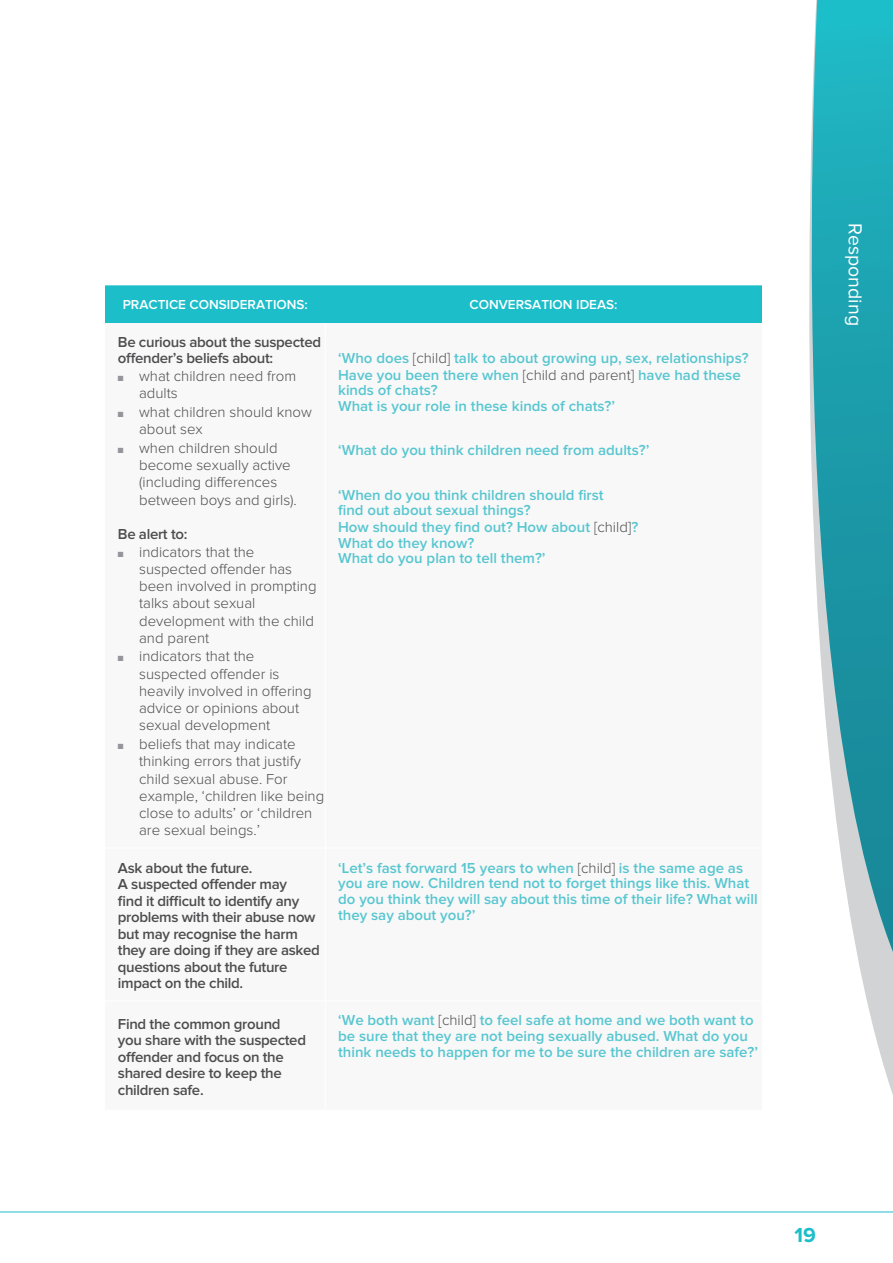
<style>
.page{position:relative;width:893px;height:1263px;background:#fff}
.page>*{position:absolute;margin:0;border:0;box-sizing:border-box;transform-origin:0 0}
.t1{font:700 21px "Proxima Nova";color:#1cbeca}
.t2{font:19.5px "Proxima Nova";color:#fff}
.t3{font:600 15px/15.8px "Proxima Nova";color:#57c6d0}
.t4{font:300 15px/17.2px "Proxima Nova";color:#4d4d4f}
.t5{font:600 15px/16.5px "Proxima Nova";letter-spacing:-.02em;color:#4d4d4f}
.t6{font:600 13.5px "Proxima Nova";color:#fff}
.s1{color:#939598}
.s2{font-weight:300;color:#4d4d4f}
</style>
<div class="page">
<hr style="left:0;top:1212px;width:893px;height:1px;background:#1cbeca">
<svg style="left:872px;top:1023px;width:21px;height:72px;fill:#d3d5d6"></svg>
<svg style="left:809px;top:0;width:84px;height:1023px"></svg>
<div style="left:105px;top:322px;width:220px;height:526px;background:#f8f8f8"></div>
<div style="left:325px;top:322px;width:437px;height:526px;background:#f8f8f8"></div>
<div style="left:105px;top:848px;width:220px;height:153px;background:#f8f8f8"></div>
<div style="left:325px;top:848px;width:437px;height:153px;background:#f8f8f8"></div>
<div style="left:105px;top:1001px;width:220px;height:109px;background:#f8f8f8"></div>
<div style="left:325px;top:1001px;width:437px;height:109px;background:#f8f8f8"></div>
<hr style="left:325px;top:322px;width:1px;height:525px;background:#fff">
<hr style="left:105px;top:847px;width:220px;height:1px;background:#fff">
<hr style="left:325px;top:847px;width:437px;height:1px;background:#fff">
<hr style="left:325px;top:848px;width:1px;height:152px;background:#fff">
<hr style="left:105px;top:1000px;width:220px;height:1px;background:#fff">
<hr style="left:325px;top:1000px;width:437px;height:1px;background:#fff">
<hr style="left:325px;top:1001px;width:1px;height:109px;background:#fff">
<div style="left:105px;top:285px;width:220px;height:37px;background:#1cbeca"></div>
<div style="left:325px;top:285px;width:437px;height:37px;background:#1cbeca"></div>
<p class="t6" style="left:123px;top:298px;width:187px">PRACTICE CONSIDERATIONS:</p>
<p class="t6" style="left:470px;top:298px;width:149px">CONVERSATION IDEAS:</p>
<p class="t5" style="left:118px;top:334px;width:205px">Be curious about the suspected offender’s beliefs about:</p>
<p class="t4" style="left:139px;top:368px;width:159px;text-indent:-21px"><span class="s1">■</span> what children need from adults</p>
<p class="t4" style="left:139px;top:404px;width:174px;text-indent:-21px"><span class="s1">■</span> what children should know about sex</p>
<p class="t4" style="left:139px;top:439px;width:159px;text-indent:-21px"><span class="s1">■</span> when children should become sexually active (including differences between boys and girls).</p>
<p class="t5" style="left:118px;top:527px;width:71px">Be alert to:</p>
<p class="t4" style="left:139px;top:544px;width:179px;text-indent:-21px"><span class="s1">■</span> indicators that the suspected offender has been involved in prompting talks about sexual development with the child and parent</p>
<p class="t4" style="left:139px;top:648px;width:174px;text-indent:-21px"><span class="s1">■</span> indicators that the suspected offender is heavily involved in offering advice or opinions about sexual development</p>
<p class="t4" style="left:139px;top:736px;width:187px;text-indent:-21px"><span class="s1">■</span> beliefs that may indicate thinking errors that justify child sexual abuse. For example, ‘children like being close to adults’ or ‘children are sexual beings.’</p>
<p class="t5" style="left:118px;top:860px;width:204px">Ask about the future.<br>A suspected offender may<br>find it difficult to identify any problems with their abuse now but may recognise the harm they are doing if they are asked questions about the future impact on the child.</p>
<p class="t5" style="left:118px;top:1016px;width:190px">Find the common ground you share with the suspected offender and focus on the shared desire to keep the children safe.</p>
<p class="t3" style="left:338px;top:351px;width:412px">‘Who does <span class="s2">[child]</span> talk to about growing up, sex, relationships?<br>Have you been there when <span class="s2">[child and parent]</span> have had these kinds of chats?<br>What is your role in these kinds of chats?’</p>
<p class="t3" style="left:338px;top:443px;width:313px">‘What do you think children need from adults?’</p>
<p class="t3" style="left:338px;top:487px;width:302px">‘When do you think children should first<br>find out about sexual things?<br>How should they find out? How about <span class="s2">[child]</span>?<br>What do they know?<br>What do you plan to tell them?’</p>
<p class="t3" style="left:338px;top:860px;width:421px">‘Let’s fast forward 15 years to when <span class="s2">[child]</span> is the same age as you are now. Children tend not to forget things like this. What do you think they will say about this time of their life? What will they say about you?’</p>
<p class="t3" style="left:338px;top:1013px;width:421px">‘We both want <span class="s2">[child]</span> to feel safe at home and we both want to be sure that they are not being sexually abused. What do you think needs to happen for me to be sure the children are safe?’</p>
<p class="t2" style="left:864px;top:223px;width:104px;rotate:90deg">Responding</p>
<p class="t1" style="left:794px;top:1226px;width:23px">19</p>
</div>
